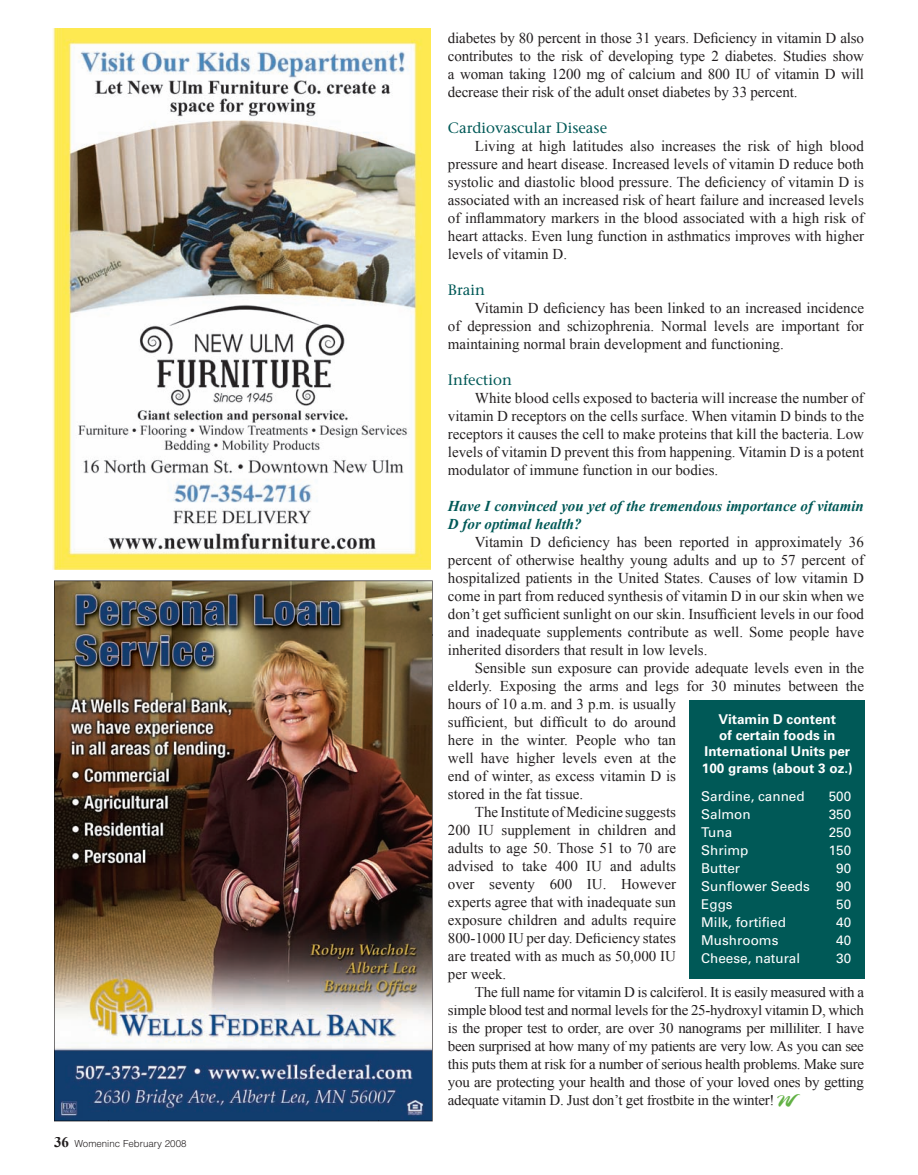
<style>
.page{position:relative;width:918px;height:1175px;background:#fff}
.page>*{position:absolute;margin:0;border:0;box-sizing:border-box;transform-origin:0 0}
.t1{font:18px "Spring LP";color:#62b145}
.t2{font:15px/18px "Times New Roman";color:#231f20;text-align:justify}
.t3{font:15px "Times New Roman";letter-spacing:-.02em;color:#231f20}
.t4{font:italic 700 15px/18px "Times New Roman";color:#005957}
.t5{font:15px "Stone Serif";color:#005957}
.t6{font:13.5px "Univers";color:#fff}
.t7{font:700 13.5px/16.2px "Univers";color:#fff;text-align:center}
.t8{font:300 9.75px "Helvetica";color:#231f20}
.s1{font-family:"Times New Roman";font-weight:700;font-size:15px}
</style>
<div class="page">
<div style="left:690px;top:700px;width:175px;height:279px;background:#005957"></div>
<img style="left:53px;top:29px;width:378px;height:540px">
<img style="left:54px;top:580px;width:379px;height:541px">
<img style="left:54px;top:581px;width:378px;height:54px">
<img style="left:54px;top:634px;width:55px;height:487px">
<img style="left:378px;top:634px;width:54px;height:487px">
<img style="left:108px;top:1066px;width:271px;height:55px">
<p class="t8" style="left:54px;top:1137px;width:134px"><span class="s1">36</span> Womeninc February 2008</p>
<p class="t2" style="left:448px;top:29px;width:418px">diabetes by 80 percent in those 31 years. Deficiency in vitamin D also contributes to the risk of developing type 2 diabetes. Studies show a woman taking 1200 mg of calcium and 800 IU of vitamin D will decrease their risk of the adult onset diabetes by 33 percent.</p>
<p class="t5" style="left:448px;top:119px;width:161px">Cardiovascular Disease</p>
<p class="t2" style="left:448px;top:137px;width:418px;text-indent:27px">Living at high latitudes also increases the risk of high blood pressure and heart disease. Increased levels of vitamin D reduce both systolic and diastolic blood pressure. The deficiency of vitamin D is associated with an increased risk of heart failure and increased levels of inflammatory markers in the blood associated with a high risk of heart attacks. Even lung function in asthmatics improves with higher levels of vitamin D.</p>
<p class="t5" style="left:448px;top:281px;width:39px">Brain</p>
<p class="t2" style="left:448px;top:299px;width:418px;text-indent:27px">Vitamin D deficiency has been linked to an increased incidence of depression and schizophrenia. Normal levels are important for maintaining normal brain development and functioning.</p>
<p class="t5" style="left:448px;top:371px;width:65px">Infection</p>
<p class="t2" style="left:448px;top:389px;width:418px;text-indent:27px">White blood cells exposed to bacteria will increase the number of vitamin D receptors on the cells surface. When vitamin D binds to the receptors it causes the cell to make proteins that kill the bacteria. Low levels of vitamin D prevent this from happening. Vitamin D is a potent modulator of immune function in our bodies.</p>
<p class="t4" style="left:448px;top:497px;width:418px">Have I convinced you yet of the tremendous importance of vitamin<br>D for optimal health?</p>
<p class="t2" style="left:448px;top:533px;width:418px;text-indent:27px">Vitamin D deficiency has been reported in approximately 36 percent of otherwise healthy young adults and up to 57 percent of hospitalized patients in the United States. Causes of low vitamin D come in part from reduced synthesis of vitamin D in our skin when we don’t get sufficient sunlight on our skin. Insufficient levels in our food and inadequate supplements contribute as well. Some people have inherited disorders that result in low levels.</p>
<p class="t2" style="left:475px;top:659px;width:391px">Sensible sun exposure can provide adequate levels even in the</p>
<p class="t2" style="left:448px;top:677px;width:418px">elderly. Exposing the arms and legs for 30 minutes between the</p>
<p class="t2" style="left:448px;top:695px;width:230px">hours of 10 a.m. and 3 p.m. is usually</p>
<p class="t2" style="left:448px;top:713px;width:230px">sufficient, but difficult to do around</p>
<p class="t2" style="left:448px;top:731px;width:230px">here in the winter. People who tan</p>
<p class="t2" style="left:448px;top:749px;width:230px">well have higher levels even at the</p>
<p class="t2" style="left:448px;top:767px;width:230px">end of winter, as excess vitamin D is</p>
<p class="t2" style="left:448px;top:785px;width:137px">stored in the fat tissue.</p>
<p class="t2" style="left:475px;top:803px;width:203px">The Institute of Medicine suggests</p>
<p class="t2" style="left:448px;top:821px;width:230px">200 IU supplement in children and</p>
<p class="t2" style="left:448px;top:839px;width:230px">adults to age 50. Those 51 to 70 are</p>
<p class="t2" style="left:448px;top:857px;width:230px">advised to take 400 IU and adults</p>
<p class="t2" style="left:448px;top:875px;width:230px">over seventy 600 IU. However</p>
<p class="t2" style="left:448px;top:893px;width:230px">experts agree that with inadequate sun</p>
<p class="t2" style="left:448px;top:911px;width:230px">exposure children and adults require</p>
<p class="t2" style="left:448px;top:929px;width:230px">800-1000 IU per day. Deficiency states</p>
<p class="t2" style="left:448px;top:947px;width:230px">are treated with as much as 50,000 IU</p>
<p class="t2" style="left:448px;top:965px;width:60px">per week.</p>
<p class="t3" style="left:475px;top:983px;width:391px">The full name for vitamin D is calciferol. It is easily measured with a</p>
<p class="t3" style="left:448px;top:1001px;width:418px">simple blood test and normal levels for the 25-hydroxyl vitamin D, which</p>
<p class="t3" style="left:448px;top:1019px;width:418px">is the proper test to order, are over 30 nanograms per milliliter. I have</p>
<p class="t3" style="left:448px;top:1037px;width:417px">been surprised at how many of my patients are very low. As you can see</p>
<p class="t3" style="left:448px;top:1055px;width:418px">this puts them at risk for a number of serious health problems. Make sure</p>
<p class="t3" style="left:448px;top:1073px;width:418px">you are protecting your health and those of your loved ones by getting</p>
<p class="t3" style="left:448px;top:1091px;width:328px">adequate vitamin D. Just don’t get frostbite in the winter!</p>
<p class="t7" style="left:702px;top:711px;width:152px">Vitamin D content<br>of certain foods in<br>International Units per<br>100 grams (about 3 oz.)</p>
<p class="t6" style="left:701px;top:788px;width:105px">Sardine, canned</p>
<p class="t6" style="left:829px;top:788px;width:24px">500</p>
<p class="t6" style="left:701px;top:806px;width:51px">Salmon</p>
<p class="t6" style="left:829px;top:806px;width:24px">350</p>
<p class="t6" style="left:701px;top:824px;width:33px">Tuna</p>
<p class="t6" style="left:829px;top:824px;width:24px">250</p>
<p class="t6" style="left:701px;top:842px;width:49px">Shrimp</p>
<p class="t6" style="left:829px;top:842px;width:24px">150</p>
<p class="t6" style="left:701px;top:860px;width:41px">Butter</p>
<p class="t6" style="left:836px;top:860px;width:17px">90</p>
<p class="t6" style="left:701px;top:878px;width:110px">Sunflower Seeds</p>
<p class="t6" style="left:836px;top:878px;width:17px">90</p>
<p class="t6" style="left:701px;top:896px;width:33px">Eggs</p>
<p class="t6" style="left:836px;top:896px;width:17px">50</p>
<p class="t6" style="left:701px;top:914px;width:86px">Milk, fortified</p>
<p class="t6" style="left:836px;top:914px;width:17px">40</p>
<p class="t6" style="left:701px;top:932px;width:79px">Mushrooms</p>
<p class="t6" style="left:836px;top:932px;width:17px">40</p>
<p class="t6" style="left:701px;top:950px;width:101px">Cheese, natural</p>
<p class="t6" style="left:836px;top:950px;width:17px">30</p>
<p class="t1" style="left:775px;top:1090px;width:19px">W</p>
</div>
